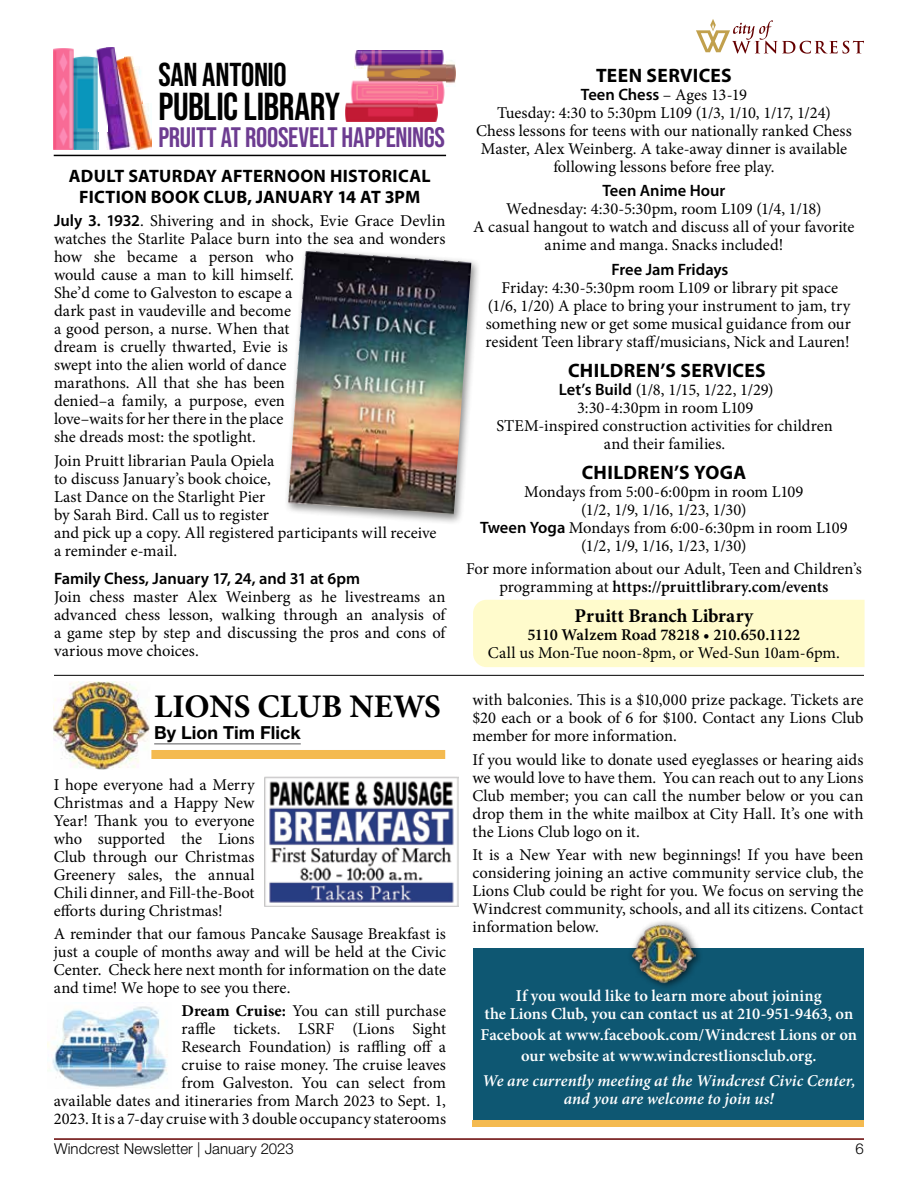
<style>
.page{position:relative;width:918px;height:1188px;background:#fff}
.page>*{position:absolute;margin:0;border:0;box-sizing:border-box;transform-origin:0 0}
.t1{font:39px "Bebas Neue";letter-spacing:-.015em;color:#000}
.t2{font:33.15px "Bebas Neue";letter-spacing:-.005em;color:#000}
.t3{font:700 33px "Minion Pro";color:#000}
.t4{font:28.2px "Bebas Neue";letter-spacing:-.01em;color:#6d3c91}
.t5{font:700 19.5px "Myriad Pro";letter-spacing:.02em;color:#000}
.t6{font:700 19.5px "Minion Pro";letter-spacing:.005em;color:#000}
.t7{font:700 18px/21px "Myriad Pro";letter-spacing:.015em;color:#000;text-align:center}
.t8{font:700 18px "Helvetica Neue LT Std";color:#000}
.t9{font:16.5px/18px "Minion Pro";color:#000;text-align:justify}
.t10{font:600 16.5px/18px "Minion Pro";color:#fff;text-align:center}
.t11{font:italic 600 16.5px/18px "Minion Pro";letter-spacing:.005em;color:#fff;text-align:center}
.t12{font:600 16.5px "Myriad Pro";letter-spacing:-.005em;color:#000}
.t13{font:600 16.5px "Minion Pro";letter-spacing:-.015em;color:#000}
.t14{font:300 15px "Helvetica Neue LT Std";letter-spacing:.005em;color:#000}
.s1{font-family:"Myriad Pro";font-weight:600}
.s2{font-weight:700}
.s3{font-weight:600}
</style>
<div class="page">
<svg style="left:696px;top:19px;width:168px;height:35px"></svg>
<div style="left:473px;top:600px;width:392px;height:67px;background:#fffbcc"></div>
<hr style="left:54px;top:675px;width:810px;height:1px;background:#000">
<div style="left:473px;top:948px;width:391px;height:177px;background:#0e5772"></div>
<img style="left:53px;top:681px;width:97px;height:89px">
<div style="left:151px;top:750px;width:294px;height:9px;background:#f4ba50"></div>
<hr style="left:154px;top:743px;width:147px;height:1px;background:#58595b">
<div style="left:472px;top:1120px;width:392px;height:6px;background:#f4ba50"></div>
<div style="left:627px;top:919px;width:77px;height:72px;background:#000;opacity:.75"></div>
<img style="left:632px;top:924px;width:64px;height:59px">
<div style="left:284px;top:247px;width:198px;height:278px;background:#000;opacity:.45"></div>
<img style="left:288px;top:251px;width:183px;height:264px">
<img style="left:54px;top:48px;width:44px;height:101px">
<img style="left:107px;top:103px;width:44px;height:46px">
<img style="left:98px;top:48px;width:9px;height:76px">
<img style="left:107px;top:66px;width:36px;height:37px">
<img style="left:107px;top:48px;width:18px;height:18px">
<svg style="left:125px;top:57px;width:9px;height:9px"></svg>
<img style="left:345px;top:77px;width:74px;height:44px">
<img style="left:419px;top:51px;width:18px;height:70px">
<img style="left:437px;top:51px;width:10px;height:53px">
<img style="left:446px;top:59px;width:10px;height:27px">
<img style="left:364px;top:51px;width:55px;height:26px">
<img style="left:355px;top:51px;width:9px;height:17px">
<hr style="left:54px;top:155px;width:392px;height:1px;background:#000">
<img style="left:47px;top:1006px;width:121px;height:82px">
<img style="left:264px;top:777px;width:195px;height:129px">
<hr style="left:54px;top:1138px;width:810px;height:2px;background:#650000">
<h2 class="t2" style="left:158px;top:56px;width:130px">SAN ANTONIO</h2>
<h1 class="t1" style="left:158px;top:84px;width:183px">PUBLIC LIBRARY</h1>
<h3 class="t4" style="left:158px;top:121px;width:288px">PRUITT AT ROOSEVELT HAPPENINGS</h3>
<p class="t7" style="left:69px;top:165px;width:363px">ADULT SATURDAY AFTERNOON HISTORICAL<br>FICTION BOOK CLUB, JANUARY 14 AT 3PM</p>
<p class="t9" style="left:54px;top:212px;width:393px;text-align:left"><span class="s1">July 3. 1932</span>. Shivering and in shock, Evie Grace Devlin watches the Starlite Palace burn into the sea and wonders how she became a person who<br>would cause a man to kill himself.<br>She’d come to Galveston to escape a<br>dark past in vaudeville and become<br>a good person, a nurse. When that<br>dream is cruelly thwarted, Evie is<br>swept into the alien world of dance<br>marathons. All that she has been<br>denied–a family, a purpose, even<br>love–waits for her there in the place<br>she dreads most: the spotlight.</p>
<p class="t9" style="left:54px;top:452px;width:384px;text-align:left">Join Pruitt librarian Paula Opiela<br>to discuss January’s book choice,<br>Last Dance on the Starlight Pier<br>by Sarah Bird. Call us to register<br>and pick up a copy. All registered participants will receive a reminder e-mail.</p>
<p class="t12" style="left:54px;top:568px;width:308px">Family Chess, January 17, 24, and 31 at 6pm</p>
<p class="t9" style="left:54px;top:588px;width:393px">Join chess master Alex Weinberg as he livestreams an advanced chess lesson, walking through an analysis of a game step by step and discussing the pros and cons of various move choices.</p>
<h3 class="t3" style="left:154px;top:683px;width:288px">LIONS CLUB NEWS</h3>
<p class="t8" style="left:154px;top:721px;width:148px">By Lion Tim Flick</p>
<p class="t9" style="left:54px;top:775px;width:202px">I hope everyone had a Merry Christmas and a Happy New Year! Thank you to everyone who supported the Lions Club through our Christmas Greenery sales, the annual Chili dinner, and Fill-the-Boot efforts during Christmas!</p>
<p class="t9" style="left:54px;top:925px;width:394px">A reminder that our famous Pancake Sausage Breakfast is just a couple of months away and will be held at the Civic Center. Check here next month for information on the date and time! We hope to see you there.</p>
<p class="t9" style="left:54px;top:1002px;width:394px;text-align:right"><span class="s2">Dream Cruise:</span> You can still purchase<br>raffle tickets. LSRF (Lions Sight<br>Research Foundation) is raffling off a<br>cruise to raise money. The cruise leaves<br>from Galveston. You can select from<br>available dates and itineraries from March 2023 to Sept. 1, 2023. It is a 7-day cruise with 3 double occupancy staterooms</p>
<p class="t5" style="left:596px;top:62px;width:137px">TEEN SERVICES</p>
<p class="t9" style="left:476px;top:85px;width:377px;text-align:center"><span class="s1">Teen Chess</span> – Ages 13-19<br>Tuesday: 4:30 to 5:30pm L109 (1/3, 1/10, 1/17, 1/24)<br>Chess lessons for teens with our nationally ranked Chess Master, Alex Weinberg. A take-away dinner is available following lessons before free play.</p>
<p class="t12" style="left:602px;top:180px;width:125px">Teen Anime Hour</p>
<p class="t9" style="left:473px;top:200px;width:383px;text-align:center">Wednesday: 4:30-5:30pm, room L109 (1/4, 1/18)<br>A casual hangout to watch and discuss all of your favorite anime and manga. Snacks included!</p>
<p class="t12" style="left:611px;top:259px;width:119px">Free Jam Fridays</p>
<p class="t9" style="left:486px;top:279px;width:367px;text-align:center">Friday: 4:30-5:30pm room L109 or library pit space (1/6, 1/20) A place to bring your instrument to jam, try something new or get some musical guidance from our resident Teen library staff/musicians, Nick and Lauren!</p>
<p class="t5" style="left:568px;top:358px;width:199px">CHILDREN’S SERVICES</p>
<p class="t9" style="left:496px;top:381px;width:338px;text-align:center"><span class="s1">Let’s Build</span> (1/8, 1/15, 1/22, 1/29)<br>3:30-4:30pm in room L109<br>STEM-inspired construction activities for children and their families.</p>
<p class="t5" style="left:582px;top:460px;width:166px">CHILDREN’S YOGA</p>
<p class="t9" style="left:480px;top:483px;width:369px;text-align:center">Mondays from 5:00-6:00pm in room L109<br>(1/2, 1/9, 1/16, 1/23, 1/30)<br><span class="s1">Tween Yoga</span> Mondays from 6:00-6:30pm in room L109 (1/2, 1/9, 1/16, 1/23, 1/30)</p>
<p class="t9" style="left:466px;top:560px;width:397px;text-align:center">For more information about our Adult, Teen and Children’s programming at <span class="s3">https://pruittlibrary.com/events</span></p>
<p class="t6" style="left:575px;top:602px;width:180px">Pruitt Branch Library</p>
<p class="t13" style="left:527px;top:623px;width:274px">5110 Walzem Road 78218 • 210.650.1122</p>
<p class="t9" style="left:488px;top:644px;width:353px">Call us Mon-Tue noon-8pm, or Wed-Sun 10am-6pm.</p>
<p class="t9" style="left:473px;top:691px;width:392px">with balconies. This is a $10,000 prize package. Tickets are $20 each or a book of 6 for $100. Contact any Lions Club member for more information.</p>
<p class="t9" style="left:473px;top:751px;width:392px">If you would like to donate used eyeglasses or hearing aids we would love to have them. You can reach out to any Lions Club member; you can call the number below or you can drop them in the white mailbox at City Hall. It’s one with the Lions Club logo on it.</p>
<p class="t9" style="left:473px;top:846px;width:392px">It is a New Year with new beginnings! If you have been considering joining an active community service club, the Lions Club could be right for you. We focus on serving the Windcrest community, schools, and all its citizens. Contact information below.</p>
<p class="t10" style="left:484px;top:987px;width:370px">If you would like to learn more about joining<br>the Lions Club, you can contact us at 210-951-9463, on</p>
<p class="t10" style="left:481px;top:1025px;width:378px;line-height:21px">Facebook at www.facebook.com/Windcrest Lions or on our website at www.windcrestlionsclub.org.</p>
<p class="t11" style="left:482px;top:1071px;width:375px">We are currently meeting at the Windcrest Civic Center, and you are welcome to join us!</p>
<p class="t14" style="left:54px;top:1140px;width:241px">Windcrest Newsletter | January 2023</p>
<p class="t14" style="left:856px;top:1140px;width:10px">6</p>
</div>
